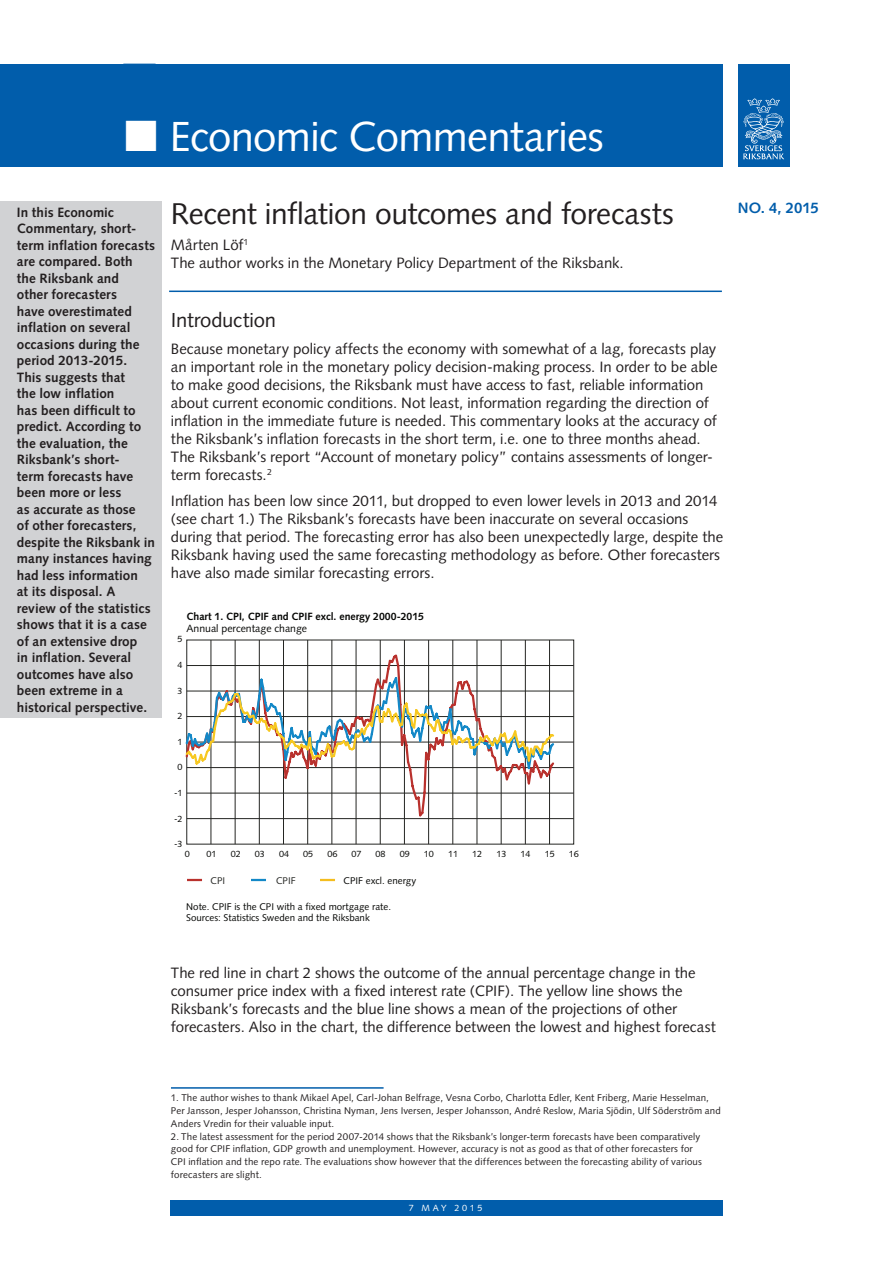
<style>
.page{position:relative;width:893px;height:1263px;background:#fff}
.page>*{position:absolute;margin:0;border:0;box-sizing:border-box;transform-origin:0 0}
.t1{font:42px "Syntax";color:#fff}
.t2{font:30px "Syntax";letter-spacing:-.015em;color:#231f20}
.t3{font:20.25px "Syntax";color:#231f20}
.t4{font:15px/18px "Syntax";letter-spacing:-.005em;color:#231f20}
.t5{font:700 15px "Syntax";color:#015dab}
.t6{font:700 13.5px/16.5px "Syntax";letter-spacing:.005em;color:#231f20}
.t7{font:700 10.5px "Syntax";color:#040503}
.t8{font:10.5px "Syntax";color:#040503}
.t9{font:9.75px/12.8px "Syntax";letter-spacing:.01em;color:#231f20}
.t10{font:9.75px/11.7px "Syntax";color:#040503}
.t11{font:9.75px "Syntax";color:#242522}
.t12{font:9px "Syntax";color:#040503}
.t13{font:9px "Syntax";letter-spacing:.3em;color:#fff}
.s1{font-family:"Monotype Sorts"}
</style>
<div class="page">
<div style="left:170px;top:1200px;width:552px;height:16px;background:#015dab"></div>
<div style="left:0;top:201px;width:161px;height:517px;background:#d1d2d4"></div>
<hr style="left:169px;top:291px;width:553px;height:1px;background:#015dab">
<div style="left:0;top:64px;width:723px;height:103px;background:#015dab"></div>
<div style="left:738px;top:64px;width:51px;height:103px;background:#015dab"></div>
<svg style="left:743px;top:98px;width:41px;height:61px"></svg>
<hr style="left:187px;top:818px;width:387px;height:1px;background:#242522">
<hr style="left:187px;top:793px;width:387px;height:1px;background:#242522">
<hr style="left:187px;top:767px;width:387px;height:1px;background:#242522">
<hr style="left:187px;top:742px;width:387px;height:1px;background:#242522">
<hr style="left:187px;top:716px;width:387px;height:1px;background:#242522">
<hr style="left:187px;top:691px;width:387px;height:1px;background:#242522">
<hr style="left:187px;top:665px;width:387px;height:1px;background:#242522">
<hr style="left:549px;top:640px;width:1px;height:204px;background:#242522">
<hr style="left:525px;top:640px;width:1px;height:204px;background:#242522">
<hr style="left:501px;top:640px;width:1px;height:204px;background:#242522">
<hr style="left:477px;top:640px;width:1px;height:204px;background:#242522">
<hr style="left:453px;top:640px;width:1px;height:204px;background:#242522">
<hr style="left:428px;top:640px;width:1px;height:204px;background:#242522">
<hr style="left:404px;top:640px;width:1px;height:204px;background:#242522">
<hr style="left:380px;top:640px;width:1px;height:204px;background:#242522">
<hr style="left:356px;top:640px;width:1px;height:204px;background:#242522">
<hr style="left:332px;top:640px;width:1px;height:204px;background:#242522">
<hr style="left:307px;top:640px;width:1px;height:204px;background:#242522">
<hr style="left:283px;top:640px;width:1px;height:204px;background:#242522">
<hr style="left:259px;top:640px;width:1px;height:204px;background:#242522">
<hr style="left:235px;top:640px;width:1px;height:204px;background:#242522">
<hr style="left:211px;top:640px;width:1px;height:204px;background:#242522">
<svg style="left:186px;top:653px;width:370px;height:165px"></svg>
<svg style="left:185px;top:675px;width:371px;height:96px"></svg>
<svg style="left:188px;top:879px;width:13px;height:2px"></svg>
<svg style="left:321px;top:879px;width:13px;height:2px"></svg>
<svg style="left:252px;top:879px;width:13px;height:2px"></svg>
<hr style="left:171px;top:1087px;width:213px;height:2px;background:#015dab">
<h1 class="t1" style="left:125px;top:111px;width:480px"><span class="s1">n</span> Economic Commentaries</h1>
<h2 class="t2" style="left:171px;top:195px;width:504px">Recent inflation outcomes and forecasts</h2>
<p class="t4" style="left:171px;top:236px;width:454px">Mårten Löf<sup>1<br></sup>The author works in the Monetary Policy Department of the Riksbank.</p>
<p class="t6" style="left:17px;top:204px;width:140px">In this Economic<br>Commentary, short&shy;term inflation forecasts are compared. Both<br>the Riksbank and<br>other forecasters<br>have overestimated inflation on several occasions during the period 2013-2015.<br>This suggests that<br>the low inflation<br>has been difficult to predict. According to the evaluation, the<br>Riksbank’s short-<br>term forecasts have been more or less<br>as accurate as those<br>of other forecasters, despite the Riksbank in many instances having had less information<br>at its disposal. A review of the statistics shows that it is a case of an extensive drop<br>in inflation. Several outcomes have also been extreme in a historical perspective.</p>
<p class="t5" style="left:738px;top:199px;width:82px">no. 4, 2015</p>
<h3 class="t3" style="left:171px;top:308px;width:107px">I ntroduction</h3>
<p class="t4" style="left:171px;top:339px;width:548px">Because monetary policy affects the economy with somewhat of a lag, forecasts play an important role in the monetary policy decision-making process. I n order to be able to make good decisions, the Riksbank must have access to fast, reliable information about current economic conditions. N ot least, information regarding the direction of inflation in the immediate future is needed. This commentary looks at the accuracy of the Riksbank’s inflation forecasts in the short term, i.e. one to three months ahead.<br>The Riksbank’s report “Account of monetary policy” contains assessments of longer&shy;term forecasts.<sup>2</sup></p>
<p class="t4" style="left:171px;top:492px;width:554px">I nflation has been low since 2011, but dropped to even lower levels in 2013 and 2014 (see chart 1.) The Riksbank’s forecasts have been inaccurate on several occasions during that period. The forecasting error has also been unexpectedly large, despite the Riksbank having used the same forecasting methodology as before. Other forecasters have also made similar forecasting errors.</p>
<p class="t7" style="left:187px;top:610px;width:239px">Chart 1. CPI, CPIF and CPIF excl. energy 2000-2015</p>
<p class="t8" style="left:187px;top:622px;width:122px">Annual percentage change</p>
<p class="t12" style="left:177px;top:634px;width:7px">5</p>
<p class="t12" style="left:177px;top:660px;width:7px">4</p>
<p class="t12" style="left:177px;top:685px;width:7px">3</p>
<p class="t12" style="left:177px;top:711px;width:7px">2</p>
<p class="t12" style="left:177px;top:736px;width:7px">1</p>
<p class="t12" style="left:177px;top:762px;width:7px">0</p>
<p class="t12" style="left:174px;top:787px;width:10px">-1</p>
<p class="t12" style="left:174px;top:813px;width:10px">-2</p>
<p class="t12" style="left:174px;top:839px;width:10px">-3</p>
<p class="t12" style="left:185px;top:849px;width:7px">0</p>
<p class="t12" style="left:207px;top:849px;width:12px">01</p>
<p class="t12" style="left:231px;top:849px;width:12px">02</p>
<p class="t12" style="left:255px;top:849px;width:12px">03</p>
<p class="t12" style="left:279px;top:849px;width:12px">04</p>
<p class="t12" style="left:303px;top:849px;width:12px">05</p>
<p class="t12" style="left:327px;top:849px;width:12px">06</p>
<p class="t12" style="left:351px;top:849px;width:12px">07</p>
<p class="t12" style="left:376px;top:849px;width:12px">08</p>
<p class="t12" style="left:400px;top:849px;width:12px">09</p>
<p class="t12" style="left:424px;top:849px;width:12px">10</p>
<p class="t12" style="left:448px;top:849px;width:12px">11</p>
<p class="t12" style="left:472px;top:849px;width:12px">12</p>
<p class="t12" style="left:496px;top:849px;width:12px">13</p>
<p class="t12" style="left:521px;top:849px;width:12px">14</p>
<p class="t12" style="left:545px;top:849px;width:12px">15</p>
<p class="t12" style="left:569px;top:849px;width:12px">16</p>
<p class="t11" style="left:211px;top:874px;width:16px">CPI</p>
<p class="t11" style="left:276px;top:874px;width:21px">CPIF</p>
<p class="t10" style="left:344px;top:874px;width:74px">CPIF excl. energy</p>
<p class="t10" style="left:186px;top:900px;width:206px">Note. CPIF is the CPI with a fixed mortgage rate.<br>Sources: Statistics Sweden and the Riksbank</p>
<p class="t4" style="left:171px;top:964px;width:546px">The red line in chart 2 shows the outcome of the annual percentage change in the consumer price index with a fixed interest rate (CPI F). The yellow line shows the Riksbank’s forecasts and the blue line shows a mean of the projections of other forecasters. Also in the chart, the difference between the lowest and highest forecast</p>
<p class="t9" style="left:171px;top:1092px;width:551px">1. The author wishes to thank Mikael Apel, Carl-Johan Belfrage, Vesna Corbo, Charlotta Edler, Kent Friberg, Marie Hesselman,<br>Per Jansson, Jesper Johansson, Christina Nyman, Jens Iversen, Jesper Johansson, André Reslow, Maria Sjödin, Ulf Söderström and<br>Anders Vredin for their valuable input.</p>
<p class="t9" style="left:171px;top:1130px;width:532px">2. The latest assessment for the period 2007-2014 shows that the Riksbank’s longer-term forecasts have been comparatively good for CPI F inflation, GDP growth and unemployment. However, accuracy is not as good as that of other forecasters for CPI inflation and the repo rate. The evaluations show however that the differences between the forecasting ability of various forecasters are slight.</p>
<p class="t13" style="left:409px;top:1203px;width:75px">7 may 2015</p>
</div>
